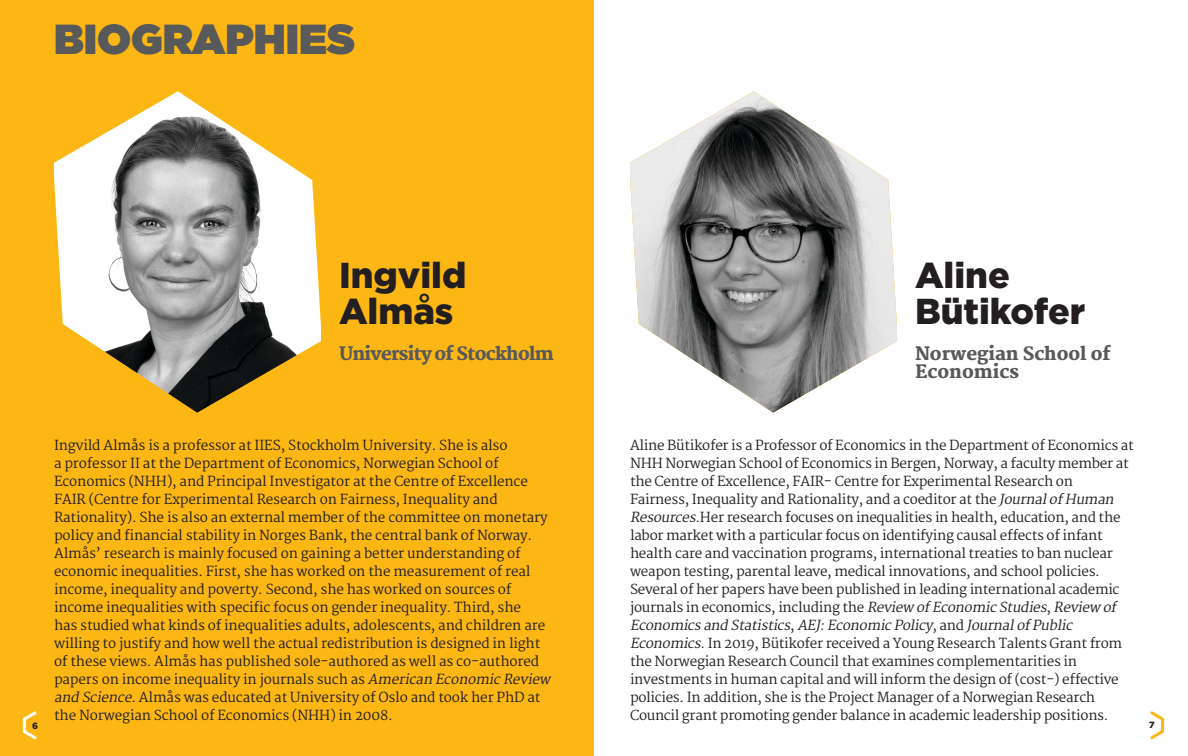
<style>
.page{position:relative;width:1188px;height:756px;background:#fff}
.page>*{position:absolute;margin:0;border:0;box-sizing:border-box;transform-origin:0 0}
.Titles_ND{font:900 42px "Gotham";color:#58595b}
.Body__Biographies-Na{font:900 36px/36px "Gotham";color:#231f20}
.Body__Biographies-Af{font:800 18px/18px "Martel";color:#58595b}
.Body__Biographies-Af-2{font:800 18px "Martel";letter-spacing:-.04em;color:#58595b}
.Bio_Style{font:13.5px/18px "Martel";letter-spacing:-.015em;color:#231f20}
.Page_number{font:900 9px "Gotham";color:#231f20}
.s1{font-style:italic}
</style>
<div class="page">
<div style="left:0;top:0;width:594px;height:756px;background:#fdb714"></div>
<img style="left:54px;top:91px;width:267px;height:322px">
<img style="left:630px;top:91px;width:267px;height:322px">
<svg style="left:1150px;top:711px;width:14px;height:29px"></svg>
<svg style="left:22px;top:711px;width:15px;height:29px"></svg>
<p class="Titles_ND" style="left:54px;top:9px;width:303px">BIOGRAPHIES</p>
<p class="Body__Biographies-Na" style="left:339px;top:257px;width:129px">Ingvild<br>Almås</p>
<p class="Body__Biographies-Af-2" style="left:339px;top:343px;width:216px">University of Stockholm</p>
<p class="Body__Biographies-Na" style="left:915px;top:257px;width:172px">Aline<br>Bütikofer</p>
<p class="Body__Biographies-Af" style="left:915px;top:345px;width:197px">Norwegian School of<br>Economics</p>
<p class="Bio_Style" style="left:54px;top:436px;width:502px">Ingvild Almås is a professor at IIES, Stockholm University. She is also<br>a professor II at the Department of Economics, Norwegian School of Economics (NHH), and Principal Investigator at the Centre of Excellence FAIR (Centre for Experimental Research on Fairness, Inequality and Rationality). She is also an external member of the committee on monetary policy and financial stability in Norges Bank, the central bank of Norway.<br>Almås’ research is mainly focused on gaining a better understanding of economic inequalities. First, she has worked on the measurement of real income, inequality and poverty. Second, she has worked on sources of income inequalities with specific focus on gender inequality. Third, she<br>has studied what kinds of inequalities adults, adolescents, and children are willing to justify and how well the actual redistribution is designed in light of these views. Almås has published sole-authored as well as co-authored papers on income inequality in journals such as <span class="s1">American EconomicReview and Science</span>. Almås was educated at University of Oslo and took her PhD at the Norwegian School of Economics (NHH) in 2008.</p>
<p class="Bio_Style" style="left:630px;top:436px;width:505px">Aline Bütikofer is a Professor of Economics in the Department of Economics at NHH Norwegian School of Economics in Bergen, Norway, a faculty member at the Centre of Excellence, FAIR- Centre for Experimental Research on Fairness, Inequality and Rationality, and a coeditor at the <span class="s1">JournalofHuman Resources</span>.Her research focuses on inequalities in health, education, and the labor market with a particular focus on identifying causal effects of infant health care and vaccination programs, international treaties to ban nuclear weapon testing, parental leave, medical innovations, and school policies.<br>Several of her papers have been published in leading international academic journals in economics, including the <span class="s1">Review ofEconomicStudies</span>, <span class="s1">Review of Economicsand Statistics</span>, <span class="s1">AEJ:EconomicPolicy</span>, a n d <span class="s1">JournalofPublic Economics</span>. In 2019, Bütikofer received a Young Research Talents Grant from the Norwegian Research Council that examines complementarities in investments in human capital and will inform the design of (cost-) effective policies. In addition, she is the Project Manager of a Norwegian Research Council grant promoting gender balance in academic leadership positions.</p>
<p class="Page_number" style="left:32px;top:719px;width:7px">6</p>
<p class="Page_number" style="left:1149px;top:719px;width:7px">7</p>
</div>
